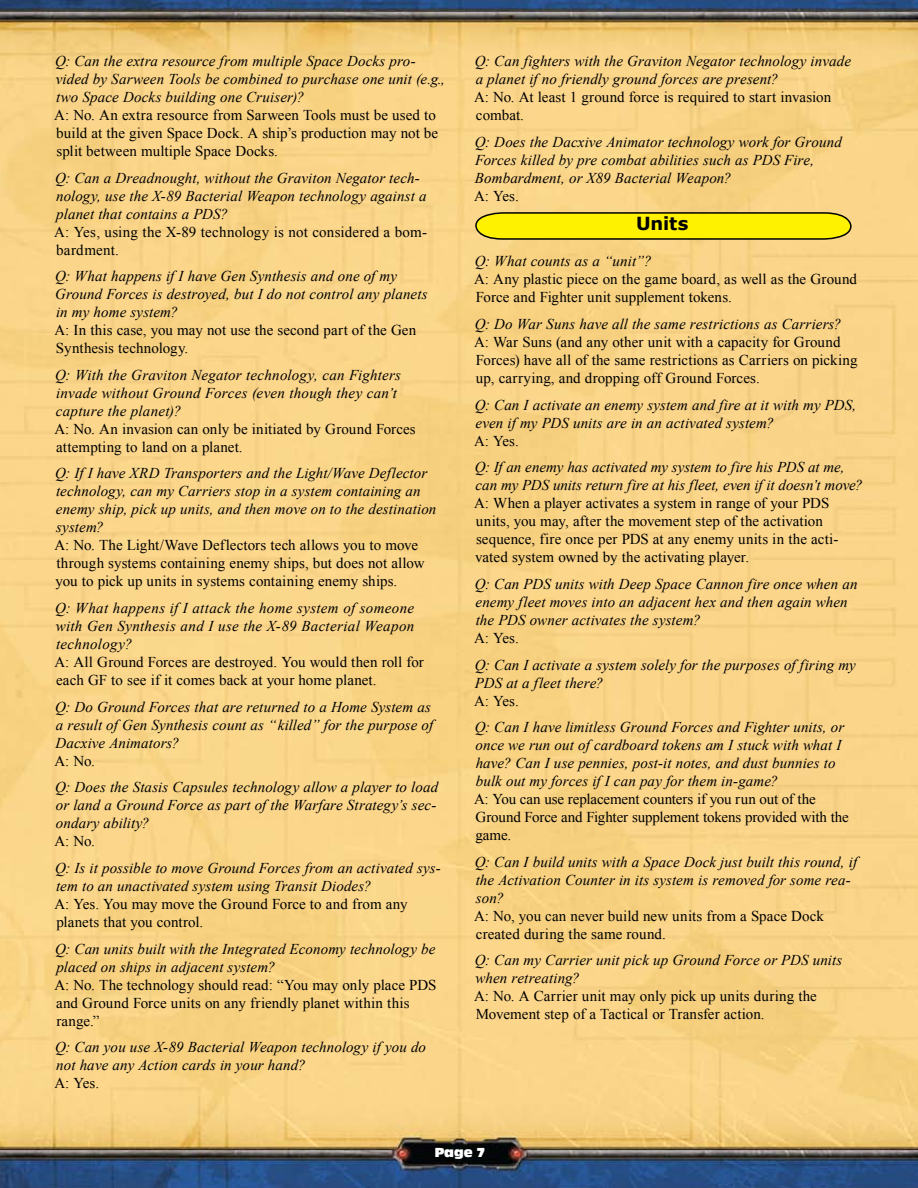
<style>
.page{position:relative;width:918px;height:1188px;background:#fff}
.page>*{position:absolute;margin:0;border:0;box-sizing:border-box;transform-origin:0 0}
.t1{font:700 18px "Verdana";letter-spacing:-.005em;color:#000}
.t2{font:italic 15px/18px "Times New Roman";letter-spacing:.005em;color:#000}
.t3{font:15px/18px "Times New Roman";letter-spacing:.005em;color:#000}
.t4{font:13.5px "Antique Oli T Comp";color:#fff}
</style>
<div class="page">
<img style="left:0;top:0;width:918px;height:1188px">
<svg style="left:474px;top:211px;width:378px;height:29px;background:#e3d50b"></svg>
<p class="t2" style="left:55px;top:52px;width:391px">Q: Can the extra resource from multiple Space Docks pro&shy;vided by Sarween Tools be combined to purchase one unit (e.g., two Space Docks building one Cruiser)?</p>
<p class="t3" style="left:54px;top:106px;width:385px">A: No. An extra resource from Sarween Tools must be used to build at the given Space Dock. A ship’s production may not be split between multiple Space Docks.</p>
<p class="t2" style="left:55px;top:168px;width:373px">Q: Can a Dreadnought, without the Graviton Negator tech&shy;nology, use the X-89 Bacterial Weapon technology against a planet that contains a PDS?</p>
<p class="t3" style="left:54px;top:222px;width:374px">A: Yes, using the X-89 technology is not considered a bom&shy;bardment.</p>
<p class="t2" style="left:55px;top:267px;width:374px">Q: What happens if I have Gen Synthesis and one of my<br>Ground Forces is destroyed, but I do not control any planets in my home system?</p>
<p class="t3" style="left:54px;top:321px;width:363px">A: In this case, you may not use the second part of the Gen<br>Synthesis technology.</p>
<p class="t2" style="left:55px;top:365px;width:347px">Q: With the Graviton Negator technology, can Fighters invade without Ground Forces (even though they can’t capture the planet)?</p>
<p class="t3" style="left:54px;top:420px;width:363px">A: No. An invasion can only be initiated by Ground Forces attempting to land on a planet.</p>
<p class="t2" style="left:55px;top:464px;width:383px">Q: If I have XRD Transporters and the Light/Wave Deflector technology, can my Carriers stop in a system containing an enemy ship, pick up units, and then move on to the destination system?</p>
<p class="t3" style="left:54px;top:536px;width:372px">A: No. The Light/Wave Deflectors tech allows you to move through systems containing enemy ships, but does not allow you to pick up units in systems containing enemy ships.</p>
<p class="t2" style="left:55px;top:599px;width:361px;text-align:justify">Q: What happens if I attack the home system of someone with Gen Synthesis and I use the X-89 Bacterial Weapon technology?</p>
<p class="t3" style="left:54px;top:653px;width:371px">A: All Ground Forces are destroyed. You would then roll for each GF to see if it comes back at your home planet.</p>
<p class="t2" style="left:55px;top:697px;width:380px">Q: Do Ground Forces that are returned to a Home System as a result of Gen Synthesis count as “killed” for the purpose of<br>Dacxive Animators?</p>
<p class="t3" style="left:54px;top:752px;width:42px">A: No.</p>
<p class="t2" style="left:55px;top:778px;width:385px;text-align:justify">Q: Does the Stasis Capsules technology allow a player to load or land a Ground Force as part of the Warfare Strategy’s sec&shy;ondary ability?</p>
<p class="t3" style="left:54px;top:832px;width:42px">A: No.</p>
<p class="t2" style="left:55px;top:859px;width:387px">Q: Is it possible to move Ground Forces from an activated sys&shy;tem to an unactivated system using Transit Diodes?</p>
<p class="t3" style="left:54px;top:895px;width:355px">A: Yes. You may move the Ground Force to and from any planets that you control.</p>
<p class="t2" style="left:55px;top:939px;width:382px">Q: Can units built with the Integrated Economy technology be placed on ships in adjacent system?</p>
<p class="t3" style="left:54px;top:975px;width:384px">A: No. The technology should read: “You may only place PDS and Ground Force units on any friendly planet within this range.”</p>
<p class="t2" style="left:55px;top:1038px;width:372px">Q: Can you use X-89 Bacterial Weapon technology if you do not have any Action cards in your hand?</p>
<p class="t3" style="left:54px;top:1074px;width:46px">A: Yes.</p>
<p class="t2" style="left:475px;top:52px;width:378px">Q: Can fighters with the Graviton Negator technology invade a planet if no friendly ground forces are present?</p>
<p class="t3" style="left:474px;top:88px;width:359px">A: No. At least 1 ground force is required to start invasion combat.</p>
<p class="t2" style="left:475px;top:132px;width:369px">Q: Does the Dacxive Animator technology work for Ground<br>Forces killed by pre combat abilities such as PDS Fire,<br>Bombardment, or X89 Bacterial Weapon?</p>
<p class="t3" style="left:474px;top:186px;width:46px">A: Yes.</p>
<p class="t1" style="left:636px;top:212px;width:54px">Units</p>
<p class="t2" style="left:475px;top:252px;width:178px">Q: What counts as a “unit”?</p>
<p class="t3" style="left:474px;top:270px;width:385px">A: Any plastic piece on the game board, as well as the Ground<br>Force and Fighter unit supplement tokens.</p>
<p class="t2" style="left:475px;top:315px;width:368px">Q: Do War Suns have all the same restrictions as Carriers?</p>
<p class="t3" style="left:474px;top:333px;width:385px">A: War Suns (and any other unit with a capacity for Ground<br>Forces) have all of the same restrictions as Carriers on picking up, carrying, and dropping off Ground Forces.</p>
<p class="t2" style="left:475px;top:395px;width:383px">Q: Can I activate an enemy system and fire at it with my PDS, even if my PDS units are in an activated system?</p>
<p class="t3" style="left:474px;top:431px;width:46px">A: Yes.</p>
<p class="t2" style="left:475px;top:458px;width:390px">Q: If an enemy has activated my system to fire his PDS at me, can my PDS units return fire at his fleet, even if it doesn’t move?</p>
<p class="t3" style="left:474px;top:494px;width:366px">A: When a player activates a system in range of your PDS units, you may, after the movement step of the activation sequence, fire once per PDS at any enemy units in the acti&shy;vated system owned by the activating player.</p>
<p class="t2" style="left:475px;top:575px;width:384px">Q: Can PDS units with Deep Space Cannon fire once when an enemy fleet moves into an adjacent hex and then again when the PDS owner activates the system?</p>
<p class="t3" style="left:474px;top:629px;width:46px">A: Yes.</p>
<p class="t2" style="left:475px;top:655px;width:383px">Q: Can I activate a system solely for the purposes of firing my<br>PDS at a fleet there?</p>
<p class="t3" style="left:474px;top:691px;width:46px">A: Yes.</p>
<p class="t2" style="left:475px;top:718px;width:371px">Q: Can I have limitless Ground Forces and Fighter units, or once we run out of cardboard tokens am I stuck with what I have? Can I use pennies, post-it notes, and dust bunnies to bulk out my forces if I can pay for them in-game?</p>
<p class="t3" style="left:474px;top:790px;width:376px">A: You can use replacement counters if you run out of the<br>Ground Force and Fighter supplement tokens provided with the game.</p>
<p class="t2" style="left:475px;top:852px;width:384px">Q: Can I build units with a Space Dock just built this round, if the Activation Counter in its system is removed for some rea&shy;son?</p>
<p class="t3" style="left:474px;top:907px;width:351px">A: No, you can never build new units from a Space Dock created during the same round.</p>
<p class="t2" style="left:475px;top:951px;width:369px">Q: Can my Carrier unit pick up Ground Force or PDS units when retreating?</p>
<p class="t3" style="left:474px;top:987px;width:344px">A: No. A Carrier unit may only pick up units during the<br>Movement step of a Tactical or Transfer action.</p>
<p class="t4" style="left:435px;top:1145px;width:52px">Page 7</p>
</div>
